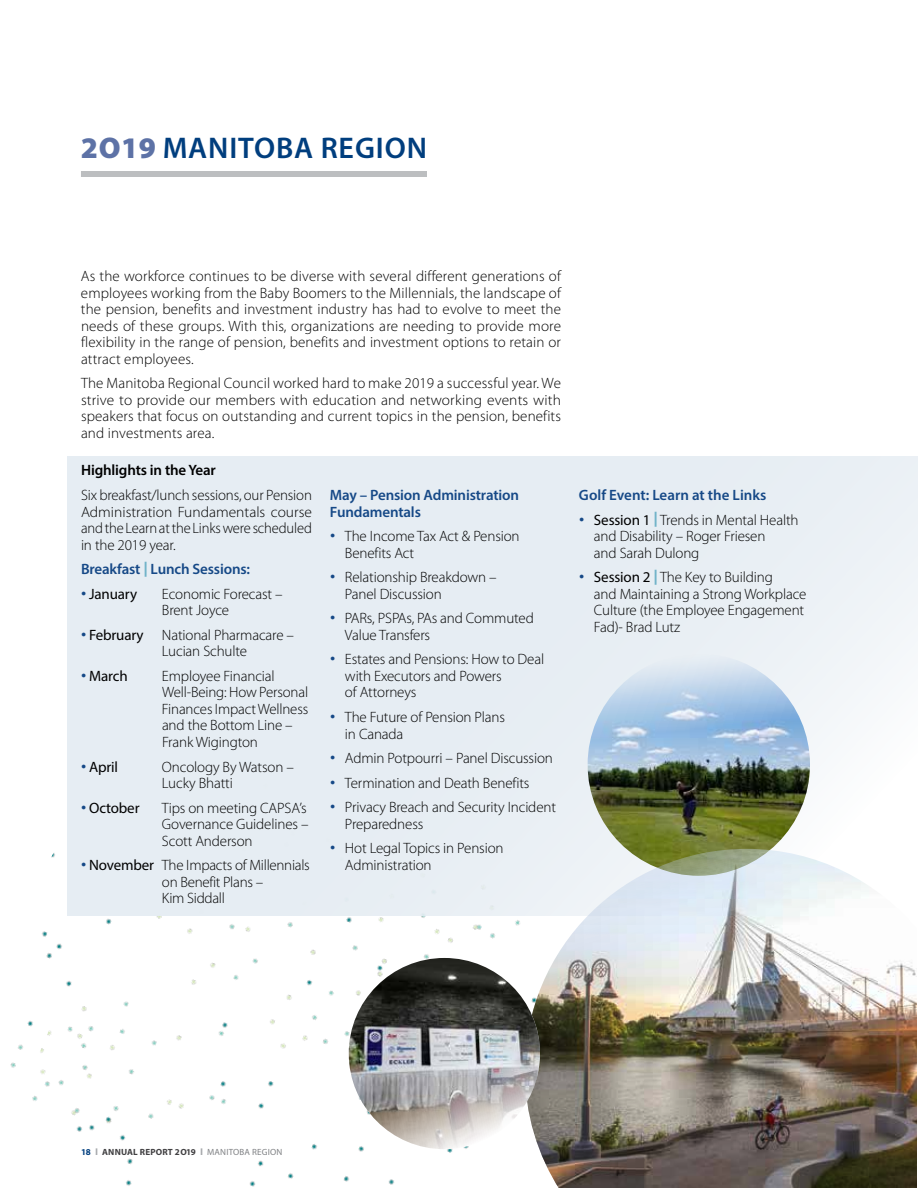
<style>
.page{position:relative;width:918px;height:1188px;background:#fff}
.page>*{position:absolute;margin:0;border:0;box-sizing:border-box;transform-origin:0 0}
.t1{font:600 30px "Myriad Pro";letter-spacing:.03em;color:#003e7e}
.t2{font:300 15px/16.5px "Myriad Pro";letter-spacing:-.01em;color:#000}
.t3{font:600 15px/16.5px "Myriad Pro";letter-spacing:-.01em;color:#164987}
.t4{font:15px "Myriad Pro";letter-spacing:-.01em;color:#000}
.t5{font:600 15px "Myriad Pro";letter-spacing:-.01em;color:#000}
.t6{font:700 9px "Myriad Pro";letter-spacing:.02em;color:#414042}
.s1{font-weight:900;color:#5d72a6}
.s2{font-weight:900;color:#71b3c9}
.s3{font-weight:300;font-size:21px;color:#164987}
.s4{font-size:21px;color:#164987}
.s5{font-weight:400}
.s6{color:#003e7e}
.s7{font-family:"Verlag";font-weight:900;color:#a7a9ac}
.s8{font-weight:400;color:#808285}
</style>
<div class="page">
<img style="left:10px;top:800px;width:514px;height:387px">
<div style="left:81px;top:171px;width:346px;height:6px;background:#bcbec0"></div>
<div style="left:68px;top:456px;width:850px;height:460px;background:#e6edf3"></div>
<img style="left:588px;top:653px;width:222px;height:223px;border-radius:111px">
<img style="left:525px;top:849px;width:393px;height:339px">
<img style="left:349px;top:958px;width:191px;height:191px;border-radius:96px">
<h1 class="t1" style="left:81px;top:128px;width:348px"><span class="s1">2O19</span> MANITOBA REGION</h1>
<p class="t2" style="left:81px;top:268px;width:482px;text-align:justify">As the workforce continues to be diverse with several different generations of employees working from the Baby Boomers to the Millennials, the landscape of the pension, benefits and investment industry has had to evolve to meet the needs of these groups. With this, organizations are needing to provide more flexibility in the range of pension, benefits and investment options to retain or attract employees.</p>
<p class="t2" style="left:81px;top:375px;width:482px;text-align:justify">The Manitoba Regional Council worked hard to make 2019 a successful year. We strive to provide our members with education and networking events with speakers that focus on outstanding and current topics in the pension, benefits and investments area.</p>
<p class="t5" style="left:81px;top:460px;width:136px">Highlights in the Year</p>
<p class="t2" style="left:81px;top:487px;width:233px;text-align:justify">Six breakfast/lunch sessions, our Pension Administration Fundamentals course and the Learn at the Links were scheduled in the 2019 year.</p>
<p class="t3" style="left:81px;top:561px;width:171px">Breakfast <span class="s2">|</span> Lunch Sessions:</p>
<p class="t4" style="left:81px;top:585px;width:58px"><span class="s3">•</span> January</p>
<p class="t2" style="left:162px;top:585px;width:122px">Economic Forecast –<br>Brent Joyce</p>
<p class="t2" style="left:162px;top:626px;width:134px;text-indent:-81px"><span class="s4">•</span> <span class="s5">February</span> National Pharmacare –<br>Lucian Schulte</p>
<p class="t4" style="left:81px;top:667px;width:48px"><span class="s3">•</span> March</p>
<p class="t2" style="left:162px;top:668px;width:148px">Employee Financial<br>Well-Being: How Personal<br>Finances Impact Wellness and the Bottom Line –<br>Frank Wigington</p>
<p class="t4" style="left:81px;top:757px;width:39px"><span class="s3">•</span> April</p>
<p class="t2" style="left:162px;top:758px;width:133px">Oncology By Watson –<br>Lucky Bhatti</p>
<p class="t4" style="left:81px;top:798px;width:60px"><span class="s3">•</span> October</p>
<p class="t2" style="left:162px;top:799px;width:148px">Tips on meeting CAPSA’s<br>Governance Guidelines –<br>Scott Anderson</p>
<p class="t2" style="left:162px;top:857px;width:149px;text-indent:-81px"><span class="s4">•</span> <span class="s5">November</span> The Impacts of Millennials on Benefit Plans –<br>Kim Siddall</p>
<p class="t3" style="left:330px;top:486px;width:191px">May – Pension Administration<br>Fundamentals</p>
<p class="t2" style="left:345px;top:528px;width:176px;text-indent:-15px"><span class="s4">•</span> The Income Tax Act &amp; Pension<br>Benefits Act</p>
<p class="t2" style="left:345px;top:569px;width:153px;text-indent:-15px"><span class="s4">•</span> Relationship Breakdown –<br>Panel Discussion</p>
<p class="t2" style="left:345px;top:610px;width:190px;text-indent:-15px"><span class="s4">•</span> PARs, PSPAs, PAs and Commuted<br>Value Transfers</p>
<p class="t2" style="left:345px;top:651px;width:201px;text-indent:-15px"><span class="s4">•</span> Estates and Pensions: How to Deal with Executors and Powers<br>of Attorneys</p>
<p class="t2" style="left:345px;top:709px;width:162px;text-indent:-15px"><span class="s4">•</span> The Future of Pension Plans in Canada</p>
<p class="t2" style="left:330px;top:750px;width:224px"><span class="s4">•</span> Admin Potpourri – Panel Discussion</p>
<p class="t2" style="left:330px;top:774px;width:201px"><span class="s4">•</span> Termination and Death Benefits</p>
<p class="t2" style="left:345px;top:799px;width:212px;text-indent:-15px"><span class="s4">•</span> Privacy Breach and Security Incident<br>Preparedness</p>
<p class="t2" style="left:345px;top:840px;width:160px;text-indent:-15px"><span class="s4">•</span> Hot Legal Topics in Pension<br>Administration</p>
<p class="t3" style="left:579px;top:486px;width:189px">Golf Event: Learn at the Links</p>
<p class="t2" style="left:594px;top:511px;width:206px;text-indent:-15px"><span class="s4">•</span> <span class="s5">Session 1</span> <span class="s2">|</span> Trends in Mental Health and Disability – Roger Friesen<br>and Sarah Dulong</p>
<p class="t2" style="left:594px;top:569px;width:214px;text-indent:-15px"><span class="s4">•</span> <span class="s5">Session 2</span> <span class="s2">|</span> The Key to Building<br>and Maintaining a Strong Workplace<br>Culture (the Employee Engagement<br>Fad)- Brad Lutz</p>
<p class="t6" style="left:81px;top:1146px;width:203px"><span class="s6">18</span> <span class="s7">I</span> ANNUAL REPORT 2O19 <span class="s7">I</span> <span class="s8">MANITOBA REGION</span></p>
</div>
